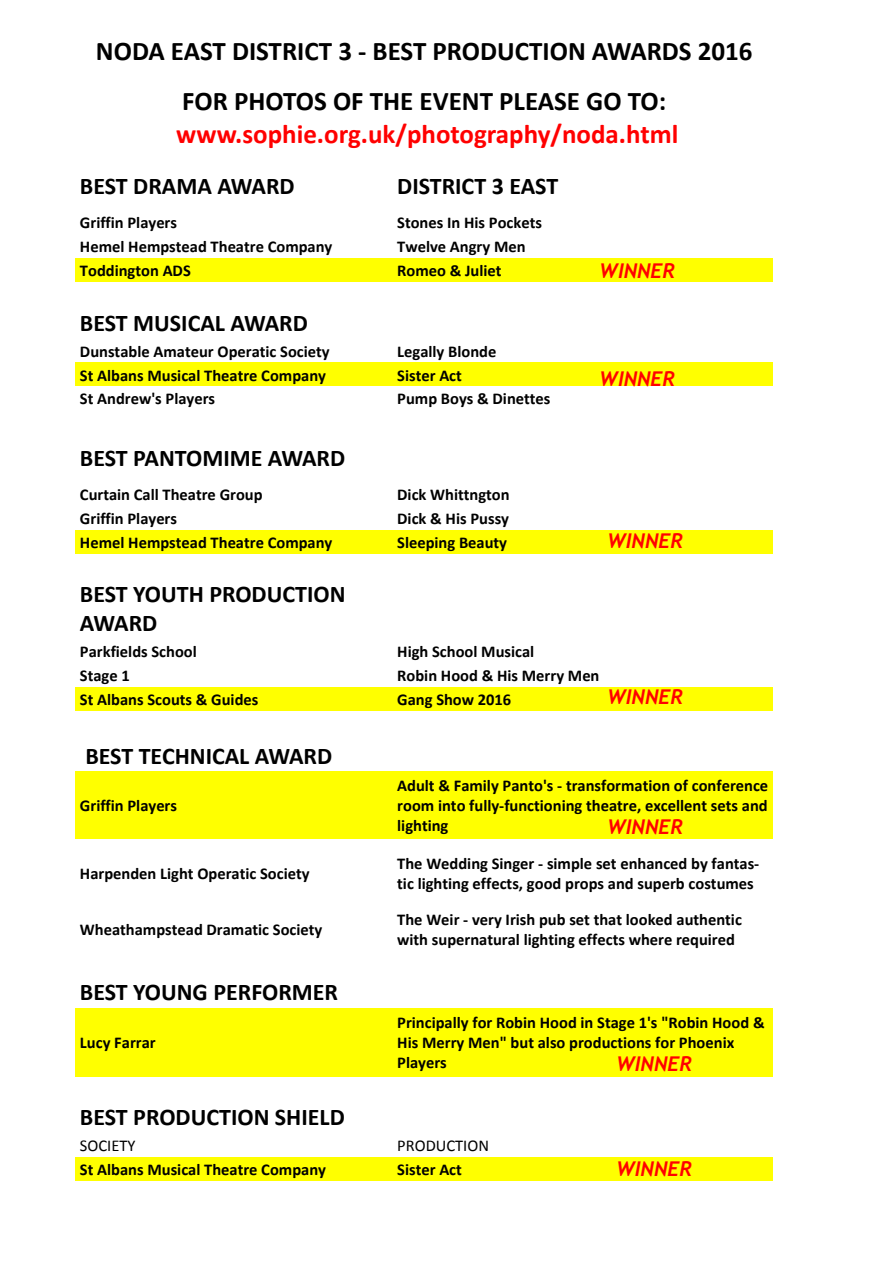
<style>
.page{position:relative;width:893px;height:1263px;background:#fff}
.page>*{position:absolute;margin:0;border:0;box-sizing:border-box;transform-origin:0 0}
.t1{font:700 27px/49.9px "Calibri";color:#000;text-align:center}
.t2{font:700 27px "Calibri";color:#f00}
.t3{font:700 24px/29.2px "Calibri";color:#000}
.t4{font:italic 700 20.4px "Trebuchet";color:#f00}
.t5{font:700 16.5px/20.1px "Calibri";color:#000}
.t6{font:16.5px "Calibri";color:#000}
</style>
<div class="page">
<div style="left:75px;top:258px;width:318px;height:24px;background:#ff0"></div>
<div style="left:393px;top:258px;width:380px;height:24px;background:#ff0"></div>
<div style="left:75px;top:362px;width:318px;height:24px;background:#ff0"></div>
<div style="left:393px;top:362px;width:380px;height:24px;background:#ff0"></div>
<div style="left:75px;top:530px;width:318px;height:23px;background:#ff0"></div>
<div style="left:393px;top:530px;width:380px;height:23px;background:#ff0"></div>
<div style="left:75px;top:687px;width:318px;height:24px;background:#ff0"></div>
<div style="left:393px;top:687px;width:380px;height:24px;background:#ff0"></div>
<div style="left:75px;top:771px;width:318px;height:68px;background:#ff0"></div>
<div style="left:393px;top:771px;width:380px;height:68px;background:#ff0"></div>
<div style="left:75px;top:1008px;width:318px;height:68px;background:#ff0"></div>
<div style="left:393px;top:1008px;width:380px;height:68px;background:#ff0"></div>
<div style="left:75px;top:1157px;width:318px;height:24px;background:#ff0"></div>
<div style="left:393px;top:1157px;width:380px;height:24px;background:#ff0"></div>
<h1 class="t1" style="left:96px;top:29px;width:658px">NODA EAST DISTRICT 3 - BEST PRODUCTION AWARDS 2016<br>FOR PHOTOS OF THE EVENT PLEASE GO TO:</h1>
<h1 class="t2" style="left:176px;top:123px;width:504px">www.sophie.org.uk/photography/noda.html</h1>
<h2 class="t3" style="left:80px;top:174px;width:216px">BEST DRAMA AWARD</h2>
<h2 class="t3" style="left:397px;top:174px;width:162px">DISTRICT 3 EAST</h2>
<p class="t5" style="left:80px;top:214px;width:99px">Griffin Players</p>
<p class="t5" style="left:397px;top:214px;width:146px">Stones In His Pockets</p>
<p class="t5" style="left:80px;top:238px;width:254px">Hemel Hempstead Theatre Company</p>
<p class="t5" style="left:397px;top:238px;width:130px">Twelve Angry Men</p>
<p class="t5" style="left:80px;top:262px;width:112px">Toddington ADS</p>
<p class="t5" style="left:397px;top:262px;width:106px">Romeo &amp; Juliet</p>
<h2 class="t3" style="left:80px;top:310px;width:229px">BEST MUSICAL AWARD</h2>
<p class="t5" style="left:80px;top:342px;width:251px">Dunstable Amateur Operatic Society</p>
<p class="t5" style="left:397px;top:342px;width:101px">Legally Blonde</p>
<p class="t5" style="left:80px;top:366px;width:247px">St Albans Musical Theatre Company</p>
<p class="t5" style="left:397px;top:366px;width:66px">Sister Act</p>
<p class="t5" style="left:80px;top:390px;width:137px">St Andrew's Players</p>
<p class="t5" style="left:397px;top:390px;width:155px">Pump Boys &amp; Dinettes</p>
<p class="t4" style="left:599px;top:263px;width:78px">WINNER</p>
<p class="t4" style="left:599px;top:371px;width:78px">WINNER</p>
<h2 class="t3" style="left:80px;top:446px;width:267px">BEST PANTOMIME AWARD</h2>
<p class="t5" style="left:80px;top:485px;width:184px">Curtain Call Theatre Group</p>
<p class="t5" style="left:397px;top:485px;width:114px">Dick Whittngton</p>
<p class="t5" style="left:80px;top:509px;width:99px">Griffin Players</p>
<p class="t5" style="left:397px;top:509px;width:113px">Dick &amp; His Pussy</p>
<p class="t5" style="left:80px;top:533px;width:254px">Hemel Hempstead Theatre Company</p>
<p class="t5" style="left:397px;top:533px;width:111px">Sleeping Beauty</p>
<h2 class="t3" style="left:80px;top:581px;width:267px">BEST YOUTH PRODUCTION<br>AWARD</h2>
<p class="t5" style="left:80px;top:643px;width:118px">Parkfields School</p>
<p class="t5" style="left:397px;top:643px;width:139px">High School Musical</p>
<p class="t5" style="left:80px;top:667px;width:51px">Stage 1</p>
<p class="t5" style="left:397px;top:667px;width:204px">Robin Hood &amp; His Merry Men</p>
<p class="t5" style="left:80px;top:691px;width:180px">St Albans Scouts &amp; Guides</p>
<p class="t5" style="left:397px;top:691px;width:116px">Gang Show 2016</p>
<p class="t4" style="left:607px;top:533px;width:78px">WINNER</p>
<p class="t4" style="left:607px;top:689px;width:78px">WINNER</p>
<h2 class="t3" style="left:85px;top:743px;width:248px">BEST TECHNICAL AWARD</h2>
<p class="t5" style="left:80px;top:797px;width:99px">Griffin Players</p>
<p class="t5" style="left:397px;top:777px;width:372px;text-align:justify">Adult &amp; Family Panto's - transformation of conference room into fully-functioning theatre, excellent sets and lighting</p>
<p class="t4" style="left:607px;top:819px;width:78px">WINNER</p>
<p class="t5" style="left:80px;top:865px;width:231px">Harpenden Light Operatic Society</p>
<p class="t5" style="left:397px;top:854px;width:364px">The Wedding Singer - simple set enhanced by fantas&shy;tic lighting effects, good props and superb costumes</p>
<p class="t5" style="left:80px;top:921px;width:244px">Wheathampstead Dramatic Society</p>
<p class="t5" style="left:397px;top:911px;width:346px">The Weir - very Irish pub set that looked authentic with supernatural lighting effects where required</p>
<h2 class="t3" style="left:80px;top:979px;width:260px">BEST YOUNG PERFORMER</h2>
<p class="t5" style="left:80px;top:1034px;width:77px">Lucy Farrar</p>
<p class="t5" style="left:397px;top:1014px;width:369px">Principally for Robin Hood in Stage 1's "Robin Hood &amp;<br>His Merry Men" but also productions for Phoenix<br>Players</p>
<p class="t4" style="left:616px;top:1056px;width:78px">WINNER</p>
<h2 class="t3" style="left:80px;top:1104px;width:266px">BEST PRODUCTION SHIELD</h2>
<p class="t6" style="left:80px;top:1138px;width:57px">SOCIETY</p>
<p class="t6" style="left:397px;top:1138px;width:93px">PRODUCTION</p>
<p class="t5" style="left:80px;top:1161px;width:247px">St Albans Musical Theatre Company</p>
<p class="t5" style="left:397px;top:1161px;width:66px">Sister Act</p>
<p class="t4" style="left:616px;top:1161px;width:78px">WINNER</p>
</div>
